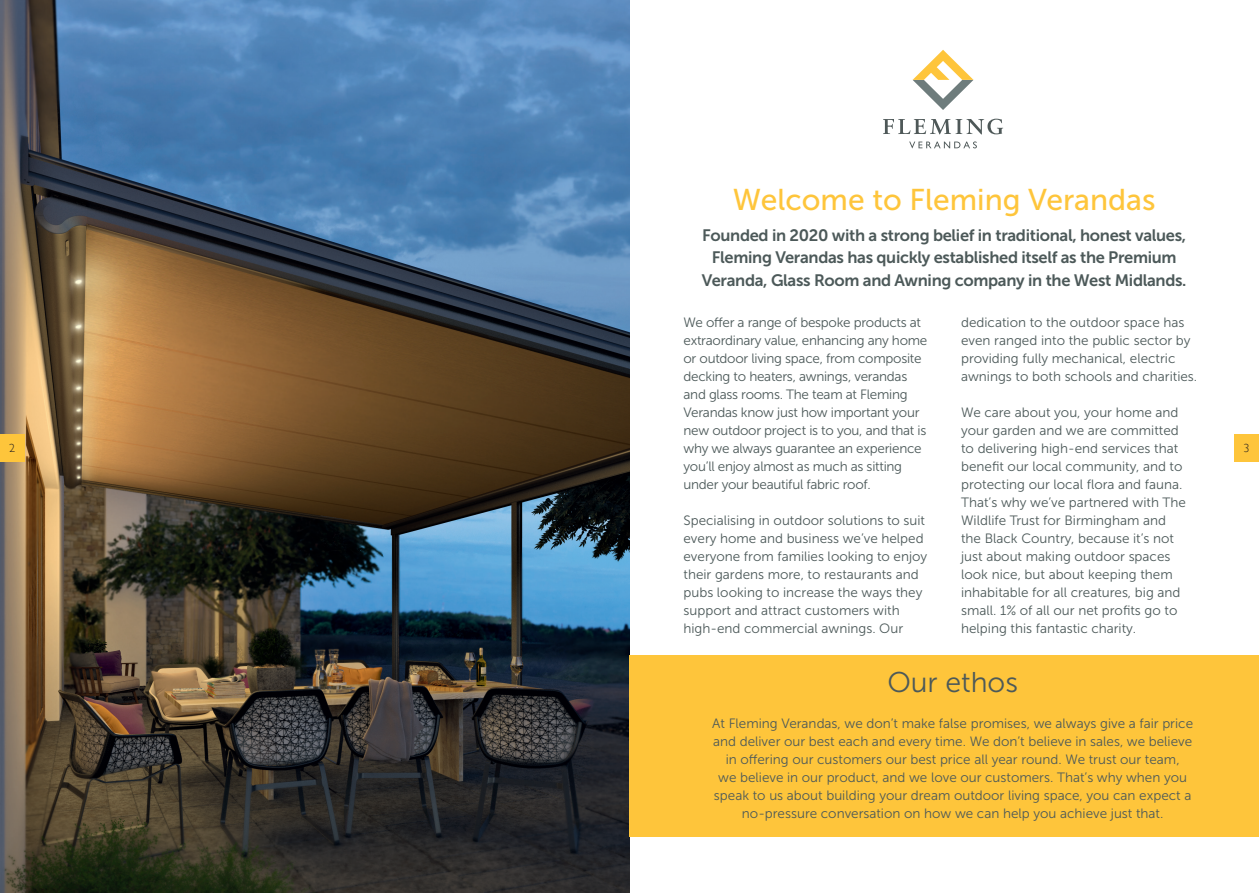
<style>
.page{position:relative;width:1259px;height:893px;background:#fff}
.page>*{position:absolute;margin:0;border:0;box-sizing:border-box;transform-origin:0 0}
.Body{font:30px "Museo Sans 500";color:#fec53b}
.Body-2{font:28.5px "Museo Sans 300";color:#4c5959}
.Body-3{font:16.5px "Museo Sans 700";letter-spacing:-.02em;color:#4c5959}
.Body-4{font:13.5px/18px "Museo Sans 300";color:#4c5959}
.Body-5{font:13.5px/18px "Museo Sans 300";letter-spacing:-.02em;color:#4c5959}
.t1{font:300 12px "Gill Sans";color:#231f20}
</style>
<div class="page">
<img style="left:0;top:0;width:629px;height:893px">
<div style="left:629px;top:655px;width:630px;height:182px;background:#fec53b"></div>
<svg style="left:883px;top:119px;width:120px;height:15px"></svg>
<svg style="left:909px;top:141px;width:68px;height:7px"></svg>
<svg style="left:912px;top:50px;width:61px;height:60px"></svg>
<div style="left:1234px;top:435px;width:25px;height:27px;background:#fec53b"></div>
<div style="left:0;top:435px;width:25px;height:27px;background:#fec53b"></div>
<p class="Body" style="left:733px;top:183px;width:424px">Welcome to Fleming Verandas</p>
<p class="Body-3" style="left:702px;top:226px;width:485px">Founded in 2020 with a strong belief in traditional, honest values,</p>
<p class="Body-3" style="left:712px;top:248px;width:466px">Fleming Verandas has quickly established itself as the Premium</p>
<p class="Body-3" style="left:702px;top:271px;width:486px">Veranda, Glass Room and Awning company in the West Midlands.</p>
<p class="Body-5" style="left:683px;top:314px;width:245px">We offer a range of bespoke products at extraordinary value, enhancing any home or outdoor living space, from composite decking to heaters, awnings, verandas and glass rooms. The team at Fleming Verandas know just how important your new outdoor project is to you, and that is why we always guarantee an experience you’ll enjoy almost as much as sitting under your beautiful fabric roof.</p>
<p class="Body-4" style="left:683px;top:512px;width:245px">Specialising in outdoor solutions to suit every home and business we’ve helped everyone from families looking to enjoy their gardens more, to restaurants and pubs looking to increase the ways they support and attract customers with high-end commercial awnings. Our</p>
<p class="Body-4" style="left:961px;top:314px;width:238px">dedication to the outdoor space has even ranged into the public sector by providing fully mechanical, electric awnings to both schools and charities.</p>
<p class="Body-4" style="left:961px;top:404px;width:226px">We care about you, your home and your garden and we are committed to delivering high-end services that benefit our local community, and to protecting our local flora and fauna.<br>That’s why we’ve partnered with The Wildlife Trust for Birmingham and the Black Country, because it’s not just about making outdoor spaces look nice, but about keeping them inhabitable for all creatures, big and small. 1% of all our net profits go to helping this fantastic charity.</p>
<p class="Body-2" style="left:887px;top:667px;width:132px">Our ethos</p>
<p class="Body-4" style="left:712px;top:714px;width:482px;text-align:center">At Fleming Verandas, we don’t make false promises, we always give a fair price and deliver our best each and every time. We don’t believe in sales, we believe in offering our customers our best price all year round. We trust our team,<br>we believe in our product, and we love our customers. That’s why when you speak to us about building your dream outdoor living space, you can expect a no-pressure conversation on how we can help you achieve just that.</p>
<p class="t1" style="left:9px;top:439px;width:7px">2</p>
<p class="t1" style="left:1243px;top:439px;width:7px">3</p>
</div>
